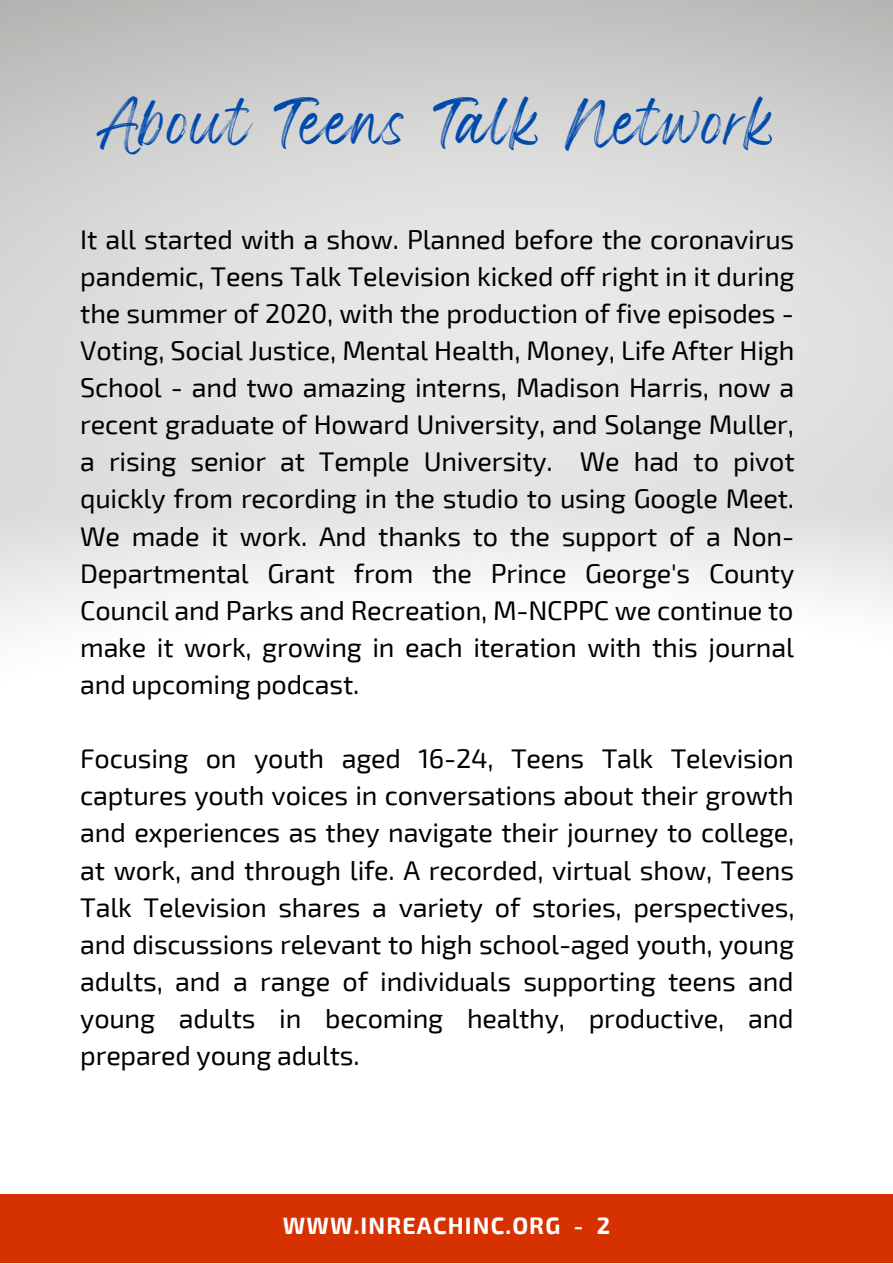
<style>
.page{position:relative;width:893px;height:1264px;background:#fff}
.page>*{position:absolute;margin:0;border:0;box-sizing:border-box;transform-origin:0 0}
.t1{font:36px "Wonderful Branding";letter-spacing:.05em;color:#004aad}
.t2{font:27px/37px "Exo 2";letter-spacing:-.01em;color:#000;text-align:justify}
.t3{font:700 23.1px "Exo 2";letter-spacing:.05em;color:#fff}
</style>
<div class="page">
<div style="left:0;top:1194px;width:892px;height:68px;background:#d63100"></div>
<p class="t1" style="left:97px;top:115px;width:683px">About Teens Talk Network</p>
<p class="t2" style="left:80px;top:219px;width:715px">It all started with a show. Planned before the coronavirus pandemic, Teens Talk Television kicked off right in it during the summer of 2020, with the production of five episodes - Voting, Social Justice, Mental Health, Money, Life After High School - and two amazing interns, Madison Harris, now a recent graduate of Howard University, and Solange Muller, a rising senior at Temple University. We had to pivot quickly from recording in the studio to using Google Meet.<br>We made it work. And thanks to the support of a Non-Departmental Grant from the Prince George's County Council and Parks and Recreation, M-NCPPC we continue to make it work, growing in each iteration with this journal and upcoming podcast.</p>
<p class="t2" style="left:80px;top:739px;width:715px">Focusing on youth aged 16-24, Teens Talk Television captures youth voices in conversations about their growth and experiences as they navigate their journey to college, at work, and through life. A recorded, virtual show, Teens Talk Television shares a variety of stories, perspectives, and discussions relevant to high school-aged youth, young adults, and a range of individuals supporting teens and young adults in becoming healthy, productive, and prepared young adults.</p>
<p class="t3" style="left:283px;top:1210px;width:329px">WWW.INREACHINC.ORG - 2</p>
</div>
